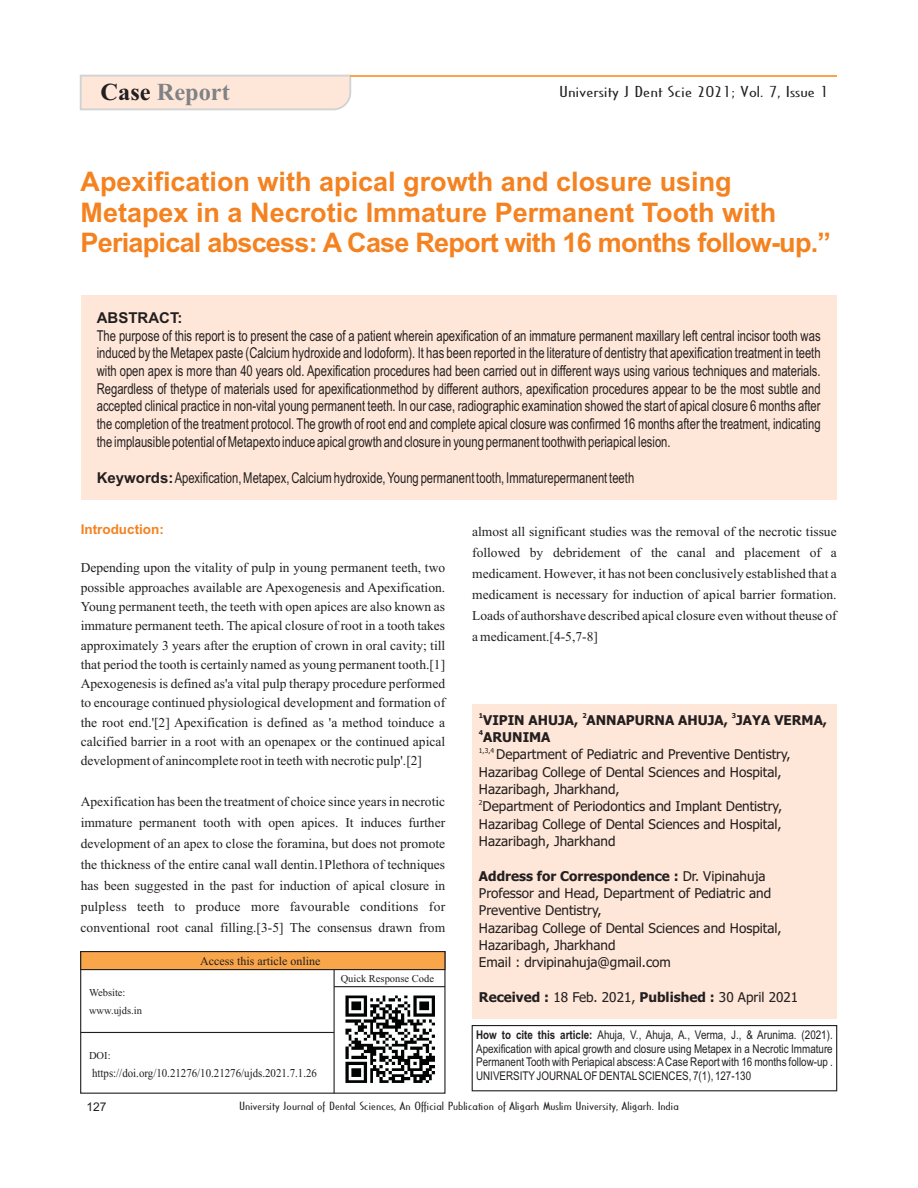
<style>
.page{position:relative;width:918px;height:1188px;background:#fff}
.page>*{position:absolute;margin:0;border:0;box-sizing:border-box;transform-origin:0 0}
.t1{font:700 27px/30.2px "Arial";color:#f58220}
.t2{font:700 24.45px "Times New Roman";color:#808285}
.t3{font:15px/17.7px "Arial Th";color:#231f20;text-align:justify}
.t4{font:15px "Cassandra";color:#231f20;scale:1.66 1}
.t5{font:700 15px "Arial";color:#231f20}
.t6{font:13.5px/21.1px "Times New Roman";color:#231f20;text-align:justify}
.t7{font:13.5px/17.4px "Tahoma";color:#231f20}
.t8{font:700 13.5px "Tahoma";color:#231f20}
.t9{font:700 13.5px "Arial";color:#f58220}
.t10{font:12px/13.6px "Arial Narrow";color:#231f20;text-align:justify}
.t11{font:12px "Times New Roman";color:#231f20;scale:.91 1}
.t12{font:12px "Times New Roman";color:#231f20}
.t13{font:12px "Arial";color:#231f20}
.t14{font:11.25px "Cassandra";color:#231f20;scale:1.51 1}
.t15{font:10.5px/18px "Times New Roman";color:#231f20}
.t16{font:6.75px "Tahoma";color:#231f20}
.t17{font:700 6.75px "Tahoma";color:#231f20}
.s1{color:#231f20}
.s2{font-family:"Arial";font-weight:700}
.s3{font-weight:700}
</style>
<div class="page">
<div style="left:81px;top:295px;width:756px;height:205px;background:#fee7d8"></div>
<svg style="left:80px;top:951px;width:366px;height:20px;background:#df994c"></svg>
<hr style="left:334px;top:970px;width:1px;height:123px;background:#231f20">
<hr style="left:81px;top:1032px;width:253px;height:1px;background:#231f20">
<hr style="left:334px;top:986px;width:111px;height:1px;background:#231f20">
<div style="left:472px;top:1025px;width:365px;height:66px;border:1px solid #231f20"></div>
<div style="left:472px;top:705px;width:365px;height:314px;background:#fee7d8"></div>
<svg style="left:79px;top:74px;width:273px;height:37px;background:#f8e5d9"></svg>
<hr style="left:350px;top:75px;width:487px;height:2px;background:#f9a64a">
<img style="left:345px;top:995px;width:90px;height:88px">
<h2 class="t2" style="left:101px;top:83px;width:131px"><span class="s1">Case</span> Report</h2>
<p class="t4" style="left:559px;top:84px;width:164px">University J Dent Scie 2021; Vol. 7, Issue 1</p>
<h1 class="t1" style="left:81px;top:169px;width:752px">Apexification with apical growth and closure using<br>Metapex in a Necrotic Immature Permanent Tooth with<br>Periapical abscess: A Case Report with 16 months follow-up.”</h1>
<p class="t5" style="left:97px;top:312px;width:87px">ABSTRACT:</p>
<p class="t3" style="left:97px;top:328px;width:725px">The purpose of this report is to present the case of a patient wherein apexification of an immature permanent maxillary left central incisor tooth was induced by the Metapex paste (Calcium hydroxide and Iodoform). It has been reported in the literature of dentistry that apexification treatment in teeth with open apex is more than 40 years old. Apexification procedures had been carried out in different ways using various techniques and materials.<br>Regardless of thetype of materials used for apexificationmethod by different authors, apexification procedures appear to be the most subtle and accepted clinical practice in non-vital young permanent teeth. In our case, radiographic examination showed the start of apical closure 6 months after the completion of the treatment protocol. The growth of root end and complete apical closure was confirmed 16 months after the treatment, indicating the implausible potential of Metapexto induce apical growth and closure in young permanent toothwith periapical lesion.</p>
<p class="t3" style="left:97px;top:470px;width:539px"><span class="s2">Keywords:</span>Apexification, Metapex, Calcium hydroxide, Young permanent tooth, Immaturepermanent teeth</p>
<p class="t9" style="left:81px;top:524px;width:85px">Introduction:</p>
<p class="t6" style="left:81px;top:559px;width:366px;line-height:19.4px">Depending upon the vitality of pulp in young permanent teeth, two possible approaches available are Apexogenesis and Apexification.<br>Young permanent teeth, the teeth with open apices are also known as immature permanent teeth. The apical closure of root in a tooth takes approximately 3 years after the eruption of crown in oral cavity; till that period the tooth is certainly named as young permanent tooth.[1] Apexogenesis is defined as'a vital pulp therapy procedure performed to encourage continued physiological development and formation of the root end.'[2] Apexification is defined as 'a method toinduce a calcified barrier in a root with an openapex or the continued apical development of anincomplete root in teeth with necrotic pulp'.[2]</p>
<p class="t6" style="left:81px;top:792px;width:366px">Apexification has been the treatment of choice since years in necrotic immature permanent tooth with open apices. It induces further development of an apex to close the foramina, but does not promote the thickness of the entire canal wall dentin.1Plethora of techniques has been suggested in the past for induction of apical closure in pulpless teeth to produce more favourable conditions for conventional root canal filling.[3-5] The consensus drawn from</p>
<p class="t12" style="left:200px;top:956px;width:122px">Access this article online</p>
<p class="t15" style="left:89px;top:984px;width:54px">Website: www.ujds.in</p>
<p class="t15" style="left:89px;top:1048px;width:23px">DOI:</p>
<p class="t11" style="left:92px;top:1069px;width:249px">https://doi.org/10.21276/10.21276/ujds.2021.7.1.26</p>
<p class="t15" style="left:341px;top:970px;width:95px">Quick Response Code</p>
<p class="t6" style="left:472px;top:522px;width:366px">almost all significant studies was the removal of the necrotic tissue followed by debridement of the canal and placement of a medicament. However, it has not been conclusively established that a medicament is necessary for induction of apical barrier formation.<br>Loads of authorshave described apical closure even without theuse of a medicament.[4-5,7-8]</p>
<p class="t17" style="left:479px;top:713px;width:6px">1</p>
<p class="t17" style="left:582px;top:713px;width:6px">2</p>
<p class="t17" style="left:732px;top:713px;width:6px">3</p>
<p class="t8" style="left:483px;top:714px;width:345px">VIPIN AHUJA, ANNAPURNA AHUJA, JAYA VERMA,</p>
<p class="t17" style="left:479px;top:730px;width:6px">4</p>
<p class="t8" style="left:483px;top:732px;width:69px">ARUNIMA</p>
<p class="t16" style="left:479px;top:747px;width:17px">1,3,4</p>
<p class="t7" style="left:479px;top:747px;width:313px;text-indent:17px">Department of Pediatric and Preventive Dentistry,<br>Hazaribag College of Dental Sciences and Hospital,<br>Hazaribagh, Jharkhand,</p>
<p class="t16" style="left:479px;top:799px;width:5px">2</p>
<p class="t7" style="left:479px;top:799px;width:305px;text-align:justify">Department of Periodontics and Implant Dentistry, Hazaribag College of Dental Sciences and Hospital, Hazaribagh, Jharkhand</p>
<p class="t7" style="left:479px;top:868px;width:304px"><span class="s3">Address for Correspondence :</span> Dr. Vipinahuja Professor and Head, Department of Pediatric and Preventive Dentistry,<br>Hazaribag College of Dental Sciences and Hospital, Hazaribagh, Jharkhand<br>Email : drvipinahuja@gmail.com</p>
<p class="t7" style="left:479px;top:990px;width:321px"><span class="s3">Received :</span> 18 Feb. 2021, <span class="s3">Published :</span> 30 April 2021</p>
<p class="t10" style="left:476px;top:1029px;width:358px"><span class="s3">How to cite this article:</span> Ahuja, V., Ahuja, A., Verma, J., &amp; Arunima. (2021).<br>Apexification with apical growth and closure using Metapex in a Necrotic Immature Permanent Tooth with Periapical abscess: ACase Report with 16 months follow-up .<br>UNIVERSITYJOURNALOF DENTALSCIENCES, 7(1), 127-130</p>
<p class="t13" style="left:87px;top:1102px;width:22px">127</p>
<p class="t14" style="left:239px;top:1101px;width:293px">University Journal of Dental Sciences, An Official Publication of Aligarh Muslim University, Aligarh. India</p>
</div>
